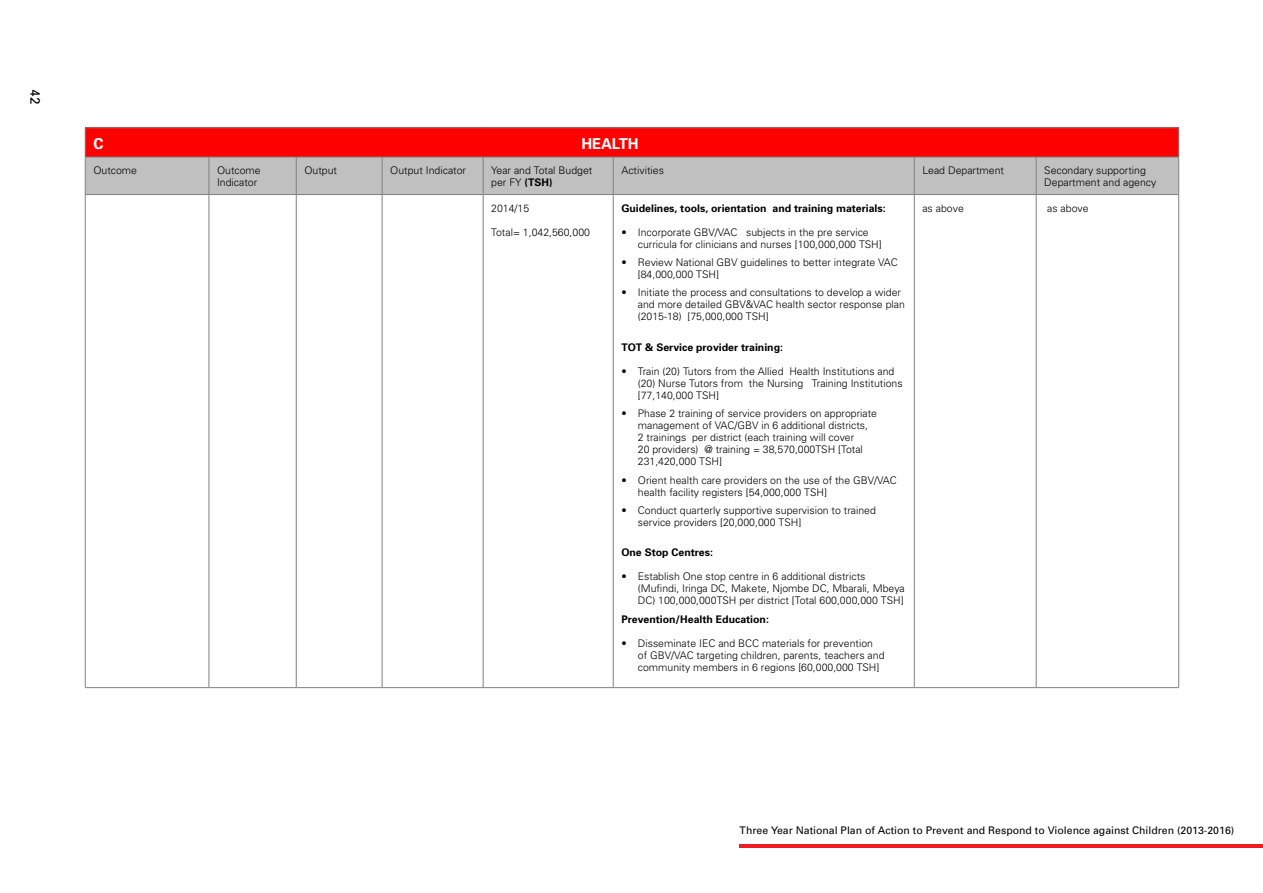
<style>
.page{position:relative;width:1263px;height:893px;background:#fff}
.page>*{position:absolute;margin:0;border:0;box-sizing:border-box;transform-origin:0 0}
.t1{font:700 15px "Univers";letter-spacing:-.01em;color:#fff}
.t2{font:13.5px "Univers";color:#000}
.t3{font:300 10.5px/12px "Univers";color:#000}
.t4{font:700 10.5px "Univers";color:#000}
.t5{font:10.5px "Univers";color:#000}
.s1{font-weight:700}
</style>
<div class="page">
<hr style="left:740px;top:844px;width:523px;height:3px;background:#ed1d24">
<hr style="left:85px;top:127px;width:124px;height:1px;background:#808080">
<hr style="left:209px;top:127px;width:87px;height:1px;background:#808080">
<hr style="left:296px;top:127px;width:86px;height:1px;background:#808080">
<hr style="left:382px;top:127px;width:101px;height:1px;background:#808080">
<hr style="left:483px;top:127px;width:130px;height:1px;background:#808080">
<hr style="left:613px;top:127px;width:301px;height:1px;background:#808080">
<hr style="left:914px;top:127px;width:122px;height:1px;background:#808080">
<hr style="left:1036px;top:127px;width:143px;height:1px;background:#808080">
<svg style="left:85px;top:128px;width:1094px;height:66px"></svg>
<hr style="left:85px;top:157px;width:124px;height:1px;background:#808080">
<hr style="left:85px;top:157px;width:1px;height:37px;background:#808080">
<hr style="left:209px;top:157px;width:87px;height:1px;background:#808080">
<hr style="left:209px;top:157px;width:1px;height:37px;background:#808080">
<hr style="left:296px;top:157px;width:86px;height:1px;background:#808080">
<hr style="left:296px;top:157px;width:1px;height:37px;background:#808080">
<hr style="left:382px;top:157px;width:101px;height:1px;background:#808080">
<hr style="left:382px;top:157px;width:1px;height:37px;background:#808080">
<hr style="left:483px;top:157px;width:130px;height:1px;background:#808080">
<hr style="left:483px;top:157px;width:1px;height:37px;background:#808080">
<hr style="left:613px;top:157px;width:301px;height:1px;background:#808080">
<hr style="left:613px;top:157px;width:1px;height:37px;background:#808080">
<hr style="left:914px;top:157px;width:122px;height:1px;background:#808080">
<hr style="left:914px;top:157px;width:1px;height:37px;background:#808080">
<hr style="left:1036px;top:157px;width:143px;height:1px;background:#808080">
<hr style="left:1036px;top:157px;width:1px;height:37px;background:#808080">
<hr style="left:1178px;top:157px;width:1px;height:37px;background:#808080">
<hr style="left:85px;top:194px;width:124px;height:1px;background:#808080">
<hr style="left:85px;top:195px;width:1px;height:492px;background:#808080">
<hr style="left:209px;top:194px;width:87px;height:1px;background:#808080">
<hr style="left:209px;top:195px;width:1px;height:492px;background:#808080">
<hr style="left:296px;top:194px;width:86px;height:1px;background:#808080">
<hr style="left:296px;top:195px;width:1px;height:492px;background:#808080">
<hr style="left:382px;top:194px;width:101px;height:1px;background:#808080">
<hr style="left:382px;top:195px;width:1px;height:492px;background:#808080">
<hr style="left:483px;top:194px;width:130px;height:1px;background:#808080">
<hr style="left:483px;top:195px;width:1px;height:492px;background:#808080">
<hr style="left:613px;top:194px;width:301px;height:1px;background:#808080">
<hr style="left:613px;top:195px;width:1px;height:492px;background:#808080">
<hr style="left:914px;top:194px;width:122px;height:1px;background:#808080">
<hr style="left:914px;top:195px;width:1px;height:492px;background:#808080">
<hr style="left:1036px;top:194px;width:143px;height:1px;background:#808080">
<hr style="left:1036px;top:195px;width:1px;height:492px;background:#808080">
<hr style="left:1178px;top:195px;width:1px;height:492px;background:#808080">
<hr style="left:85px;top:687px;width:124px;height:1px;background:#808080">
<hr style="left:209px;top:687px;width:87px;height:1px;background:#808080">
<hr style="left:296px;top:687px;width:86px;height:1px;background:#808080">
<hr style="left:382px;top:687px;width:101px;height:1px;background:#808080">
<hr style="left:483px;top:687px;width:130px;height:1px;background:#808080">
<hr style="left:613px;top:687px;width:301px;height:1px;background:#808080">
<hr style="left:914px;top:687px;width:122px;height:1px;background:#808080">
<hr style="left:1036px;top:687px;width:143px;height:1px;background:#808080">
<p class="t2" style="left:44px;top:89px;width:17px;rotate:90deg">42</p>
<h1 class="t1" style="left:93px;top:134px;width:12px">C</h1>
<h1 class="t1" style="left:581px;top:134px;width:59px">HEALTH</h1>
<p class="t3" style="left:93px;top:164px;width:45px">Outcome</p>
<p class="t3" style="left:217px;top:164px;width:45px">Outcome<br>Indicator</p>
<p class="t3" style="left:304px;top:164px;width:34px">Output</p>
<p class="t3" style="left:390px;top:164px;width:77px">Output Indicator</p>
<p class="t3" style="left:491px;top:164px;width:103px">Year and Total Budget per FY <span class="s1">(TSH)</span></p>
<p class="t3" style="left:621px;top:164px;width:44px">Activities</p>
<p class="t3" style="left:922px;top:164px;width:83px">Lead Department</p>
<p class="t3" style="left:1044px;top:164px;width:114px">Secondary supporting<br>Department and agency</p>
<p class="t3" style="left:491px;top:202px;width:39px">2014/15</p>
<p class="t3" style="left:491px;top:226px;width:100px">Total= 1,042,560,000</p>
<p class="t4" style="left:621px;top:201px;width:266px">Guidelines, tools, orientation and training materials:</p>
<p class="t3" style="left:638px;top:226px;width:245px;text-indent:-16px">• Incorporate GBV/VAC subjects in the pre service curricula for clinicians and nurses [100,000,000 TSH]</p>
<p class="t3" style="left:638px;top:256px;width:262px;text-indent:-16px">• Review National GBV guidelines to better integrate VAC [84,000,000 TSH]</p>
<p class="t3" style="left:638px;top:286px;width:269px;text-indent:-16px">• Initiate the process and consultations to develop a wider and more detailed GBV&amp;VAC health sector response plan (2015-18) [75,000,000 TSH]</p>
<p class="t4" style="left:621px;top:340px;width:163px">TOT &amp; Service provider training:</p>
<p class="t3" style="left:638px;top:365px;width:266px;text-indent:-16px">• Train (20) Tutors from the Allied Health Institutions and (20) Nurse Tutors from the Nursing Training Institutions [77,140,000 TSH]</p>
<p class="t3" style="left:638px;top:407px;width:241px;text-indent:-16px">• Phase 2 training of service providers on appropriate management of VAC/GBV in 6 additional districts,<br>2 trainings per district (each training will cover<br>20 providers) @ training = 38,570,000TSH [Total 231,420,000 TSH]</p>
<p class="t3" style="left:638px;top:474px;width:260px;text-indent:-16px">• Orient health care providers on the use of the GBV/VAC health facility registers [54,000,000 TSH]</p>
<p class="t3" style="left:638px;top:504px;width:240px;text-indent:-16px">• Conduct quarterly supportive supervision to trained service providers [20,000,000 TSH]</p>
<p class="t4" style="left:621px;top:546px;width:93px">One Stop Centres:</p>
<p class="t3" style="left:638px;top:570px;width:269px;text-indent:-16px">• Establish One stop centre in 6 additional districts (Mufindi, Iringa DC, Makete, Njombe DC, Mbarali, Mbeya<br>DC) 100,000,000TSH per district [Total 600,000,000 TSH]</p>
<p class="t4" style="left:621px;top:612px;width:149px">Prevention/Health Education:</p>
<p class="t3" style="left:638px;top:637px;width:248px;text-indent:-16px">• Disseminate IEC and BCC materials for prevention of GBV/VAC targeting children, parents, teachers and community members in 6 regions [60,000,000 TSH]</p>
<p class="t3" style="left:922px;top:202px;width:43px">as above</p>
<p class="t3" style="left:1047px;top:202px;width:43px">as above</p>
<p class="t5" style="left:740px;top:824px;width:496px">Three Year National Plan of Action to Prevent and Respond to Violence against Children (2013-2016)</p>
</div>
